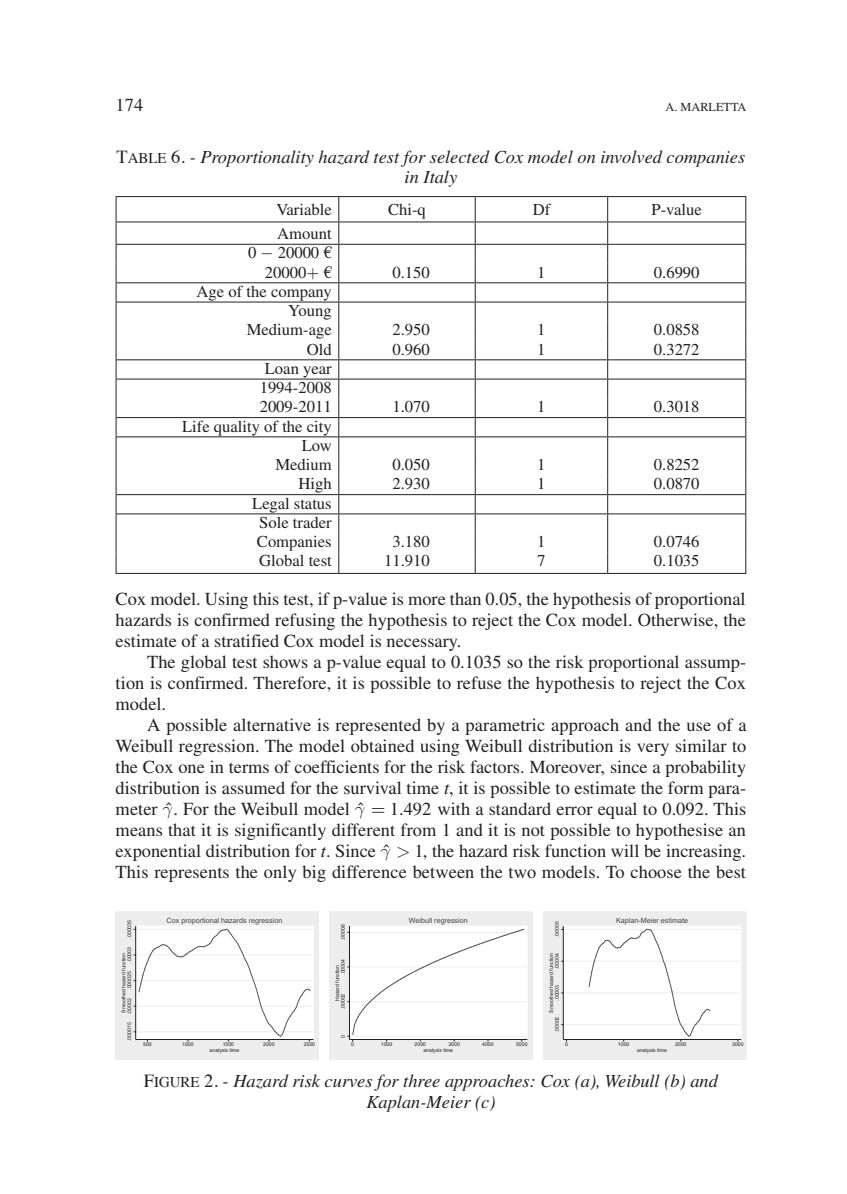
<style>
.page{position:relative;width:847px;height:1194px;background:#fff}
.page>*{position:absolute;margin:0;border:0;box-sizing:border-box;transform-origin:0 0}
.TXT-txt{font:18.38px/21px "Times LT Std";letter-spacing:.005em;color:#231f20;text-align:justify}
.FIG-txt{font:italic 18.38px/21px "Times LT Std";color:#231f20;text-align:center}
.TAB-tit{font:italic 18.38px/19.2px "Times LT Std";color:#231f20;text-align:center}
.TAB-txt{font:16.62px "Times LT Std";color:#231f20}
.TAB-test{font:16.62px "Times LT Std";color:#231f20}
.t1{font:12.25px "Times LT Std";color:#231f20}
.t2{font:7.17px "Arial";color:#454647}
.t3{font:5.08px "Arial";color:#231f20}
.s1{font-family:"Times Roman SC810";font-style:normal}
.s2{font-family:"Times Roman SC810";font-style:normal;font-size:14.88px}
.s3{font-style:italic}
</style>
<div class="page">
<hr style="left:116px;top:573px;width:222px;height:1px;background:#231f20">
<hr style="left:338px;top:573px;width:137px;height:1px;background:#231f20">
<hr style="left:475px;top:573px;width:132px;height:1px;background:#231f20">
<hr style="left:607px;top:573px;width:139px;height:1px;background:#231f20">
<div style="left:116px;top:912px;width:202px;height:147px;background:#ededee"></div>
<div style="left:136px;top:926px;width:177px;height:113px;border:1px solid #fff"></div>
<hr style="left:136px;top:1031px;width:177px;height:1px;background:#ededee">
<hr style="left:136px;top:1005px;width:177px;height:1px;background:#ededee">
<hr style="left:136px;top:980px;width:177px;height:1px;background:#ededee">
<hr style="left:136px;top:954px;width:177px;height:1px;background:#ededee">
<hr style="left:136px;top:929px;width:177px;height:1px;background:#ededee">
<hr style="left:135px;top:926px;width:1px;height:113px;background:#231f20">
<hr style="left:136px;top:1039px;width:177px;height:1px;background:#231f20">
<svg style="left:134px;top:928px;width:177px;height:113px;background:#f7f7f7"></svg>
<div style="left:329px;top:912px;width:203px;height:147px;background:#ededee"></div>
<div style="left:349px;top:926px;width:178px;height:113px;border:1px solid #fff"></div>
<hr style="left:349px;top:1035px;width:178px;height:1px;background:#ededee">
<hr style="left:349px;top:1001px;width:178px;height:1px;background:#ededee">
<hr style="left:349px;top:966px;width:178px;height:1px;background:#ededee">
<hr style="left:349px;top:932px;width:178px;height:1px;background:#ededee">
<hr style="left:349px;top:926px;width:1px;height:113px;background:#231f20">
<hr style="left:349px;top:1039px;width:178px;height:1px;background:#231f20">
<svg style="left:347px;top:928px;width:177px;height:113px;background:#f8f8f8"></svg>
<div style="left:543px;top:912px;width:203px;height:147px;background:#ededee"></div>
<div style="left:563px;top:926px;width:177px;height:113px;background:#fff"></div>
<div style="left:563px;top:926px;width:177px;height:113px;border:1px solid #fff"></div>
<hr style="left:563px;top:1024px;width:177px;height:1px;background:#ededee">
<hr style="left:563px;top:992px;width:177px;height:1px;background:#ededee">
<hr style="left:563px;top:960px;width:177px;height:1px;background:#ededee">
<hr style="left:563px;top:929px;width:177px;height:1px;background:#ededee">
<hr style="left:562px;top:926px;width:1px;height:113px;background:#231f20">
<hr style="left:563px;top:1039px;width:177px;height:1px;background:#231f20">
<svg style="left:588px;top:928px;width:122px;height:113px"></svg>
<svg style="left:116px;top:196px;width:630px;height:377px"></svg>
<p class="TXT-txt" style="left:116px;top:94px;width:29px">174</p>
<p class="t1" style="left:665px;top:100px;width:35px">A. Marletta</p>
<p class="TAB-tit" style="left:116px;top:148px;width:630px"><span class="s1">T</span><span class="s2">ABLE</span> <span class="s1">6.</span> - Proportionality hazard test for selected Cox model on involved companies in Italy</p>
<p class="TAB-test" style="left:276px;top:200px;width:57px">Variable</p>
<p class="TAB-test" style="left:388px;top:200px;width:39px">Chi-q</p>
<p class="TAB-test" style="left:532px;top:200px;width:19px">Df</p>
<p class="TAB-test" style="left:651px;top:200px;width:52px">P-value</p>
<p class="TAB-txt" style="left:277px;top:224px;width:56px">Amount</p>
<p class="TAB-txt" style="left:248px;top:243px;width:85px">0 − 20000 €</p>
<p class="TAB-txt" style="left:265px;top:262px;width:68px">20000 €</p>
<p class="TAB-txt" style="left:392px;top:262px;width:39px">0.150</p>
<p class="TAB-txt" style="left:537px;top:262px;width:10px">1</p>
<p class="TAB-txt" style="left:653px;top:262px;width:47px">0.6990</p>
<p class="TAB-txt" style="left:196px;top:282px;width:137px">Age of the company</p>
<p class="TAB-txt" style="left:288px;top:301px;width:45px">Young</p>
<p class="TAB-txt" style="left:247px;top:320px;width:86px">Medium-age</p>
<p class="TAB-txt" style="left:392px;top:320px;width:39px">2.950</p>
<p class="TAB-txt" style="left:537px;top:320px;width:10px">1</p>
<p class="TAB-txt" style="left:653px;top:320px;width:47px">0.0858</p>
<p class="TAB-txt" style="left:307px;top:339px;width:26px">Old</p>
<p class="TAB-txt" style="left:392px;top:339px;width:39px">0.960</p>
<p class="TAB-txt" style="left:537px;top:339px;width:10px">1</p>
<p class="TAB-txt" style="left:653px;top:339px;width:47px">0.3272</p>
<p class="TAB-txt" style="left:265px;top:359px;width:68px">Loan year</p>
<p class="TAB-txt" style="left:259px;top:378px;width:74px">1994-2008</p>
<p class="TAB-txt" style="left:259px;top:397px;width:74px">2009-2011</p>
<p class="TAB-txt" style="left:392px;top:397px;width:39px">1.070</p>
<p class="TAB-txt" style="left:537px;top:397px;width:10px">1</p>
<p class="TAB-txt" style="left:653px;top:397px;width:47px">0.3018</p>
<p class="TAB-txt" style="left:182px;top:416px;width:151px">Life quality of the city</p>
<p class="TAB-txt" style="left:301px;top:436px;width:32px">Low</p>
<p class="TAB-txt" style="left:275px;top:455px;width:58px">Medium</p>
<p class="TAB-txt" style="left:392px;top:455px;width:39px">0.050</p>
<p class="TAB-txt" style="left:537px;top:455px;width:10px">1</p>
<p class="TAB-txt" style="left:653px;top:455px;width:47px">0.8252</p>
<p class="TAB-txt" style="left:298px;top:474px;width:35px">High</p>
<p class="TAB-txt" style="left:392px;top:474px;width:39px">2.930</p>
<p class="TAB-txt" style="left:537px;top:474px;width:10px">1</p>
<p class="TAB-txt" style="left:653px;top:474px;width:47px">0.0870</p>
<p class="TAB-txt" style="left:252px;top:493px;width:81px">Legal status</p>
<p class="TAB-txt" style="left:259px;top:513px;width:74px">Sole trader</p>
<p class="TAB-txt" style="left:257px;top:532px;width:76px">Companies</p>
<p class="TAB-txt" style="left:392px;top:532px;width:39px">3.180</p>
<p class="TAB-txt" style="left:537px;top:532px;width:10px">1</p>
<p class="TAB-txt" style="left:653px;top:532px;width:47px">0.0746</p>
<p class="TAB-txt" style="left:259px;top:551px;width:74px">Global test</p>
<p class="TAB-txt" style="left:384px;top:551px;width:47px">11.910</p>
<p class="TAB-txt" style="left:537px;top:551px;width:10px">7</p>
<p class="TAB-txt" style="left:653px;top:551px;width:47px">0.1035</p>
<p class="TXT-txt" style="left:116px;top:588px;width:631px">Cox model. Using this test, if p-value is more than 0.05, the hypothesis of proportional hazards is confirmed refusing the hypothesis to reject the Cox model. Otherwise, the estimate of a stratified Cox model is necessary.</p>
<p class="TXT-txt" style="left:116px;top:651px;width:632px;text-indent:32px">The global test shows a p-value equal to 0.1035 so the risk proportional assump&shy;tion is confirmed. Therefore, it is possible to refuse the hypothesis to reject the Cox model.</p>
<p class="TXT-txt" style="left:116px;top:714px;width:632px;text-indent:32px">A possible alternative is represented by a parametric approach and the use of a Weibull regression. The model obtained using Weibull distribution is very similar to the Cox one in terms of coefficients for the risk factors. Moreover, since a probability distribution is assumed for the survival time <span class="s3">t</span>, it is possible to estimate the form para&shy;meter ˆ. For the Weibull model ˆ</p>
<p class="TXT-txt" style="left:390px;top:798px;width:358px">1.492 with a standard error equal to 0.092. This</p>
<p class="TXT-txt" style="left:116px;top:819px;width:631px">means that it is significantly different from 1 and it is not possible to hypothesise an exponential distribution for <span class="s3">t</span>. Since ˆ</p>
<p class="TXT-txt" style="left:414px;top:840px;width:333px">1, the hazard risk function will be increasing.</p>
<p class="TXT-txt" style="left:116px;top:861px;width:631px">This represents the only big difference between the two models. To choose the best</p>
<p class="t3" style="left:126px;top:938px;width:20px;rotate:-90deg">.000035</p>
<p class="t2" style="left:166px;top:915px;width:117px">Cox proportional hazards regression</p>
<p class="t3" style="left:339px;top:940px;width:17px;rotate:-90deg">.00006</p>
<p class="t2" style="left:408px;top:915px;width:61px">Weibull regression</p>
<p class="t3" style="left:553px;top:937px;width:17px;rotate:-90deg">.00005</p>
<p class="t2" style="left:616px;top:915px;width:73px">Kaplan-Meier estimate</p>
<p class="t3" style="left:126px;top:962px;width:17px;rotate:-90deg">.00003</p>
<p class="t3" style="left:120px;top:1012px;width:61px;rotate:-90deg">Smoothed hazard function</p>
<p class="t3" style="left:126px;top:989px;width:20px;rotate:-90deg">.000025</p>
<p class="t3" style="left:126px;top:1014px;width:17px;rotate:-90deg">.00002</p>
<p class="t3" style="left:339px;top:974px;width:17px;rotate:-90deg">.00004</p>
<p class="t3" style="left:334px;top:1000px;width:37px;rotate:-90deg">Hazard function</p>
<p class="t3" style="left:339px;top:1009px;width:17px;rotate:-90deg">.00002</p>
<p class="t3" style="left:547px;top:1012px;width:61px;rotate:-90deg">Smoothed hazard function</p>
<p class="t3" style="left:553px;top:969px;width:17px;rotate:-90deg">.00004</p>
<p class="t3" style="left:553px;top:1000px;width:17px;rotate:-90deg">.00003</p>
<p class="t3" style="left:126px;top:1041px;width:20px;rotate:-90deg">.000015</p>
<p class="t3" style="left:143px;top:1040px;width:10px">500</p>
<p class="t3" style="left:182px;top:1040px;width:13px">1000</p>
<p class="t3" style="left:223px;top:1040px;width:13px">1500</p>
<p class="t3" style="left:263px;top:1040px;width:13px">2000</p>
<p class="t3" style="left:303px;top:1040px;width:13px">2500</p>
<p class="t3" style="left:209px;top:1046px;width:31px">analysis time</p>
<p class="t3" style="left:339px;top:1037px;width:4px;rotate:-90deg">0</p>
<p class="t3" style="left:351px;top:1040px;width:4px">0</p>
<p class="t3" style="left:380px;top:1040px;width:13px">1000</p>
<p class="t3" style="left:414px;top:1040px;width:13px">2000</p>
<p class="t3" style="left:448px;top:1040px;width:13px">3000</p>
<p class="t3" style="left:482px;top:1040px;width:13px">4000</p>
<p class="t3" style="left:516px;top:1040px;width:13px">5000</p>
<p class="t3" style="left:423px;top:1046px;width:31px">analysis time</p>
<p class="t3" style="left:553px;top:1032px;width:17px;rotate:-90deg">.00002</p>
<p class="t3" style="left:565px;top:1040px;width:4px">0</p>
<p class="t3" style="left:617px;top:1040px;width:13px">1000</p>
<p class="t3" style="left:674px;top:1040px;width:13px">2000</p>
<p class="t3" style="left:732px;top:1040px;width:13px">3000</p>
<p class="t3" style="left:637px;top:1046px;width:31px">analysis time</p>
<p class="FIG-txt" style="left:144px;top:1070px;width:575px"><span class="s1">F</span><span class="s2">IGURE</span> <span class="s1">2.</span> - Hazard risk curves for three approaches: Cox (a), Weibull (b) and<br>Kaplan-Meier (c)</p>
</div>
